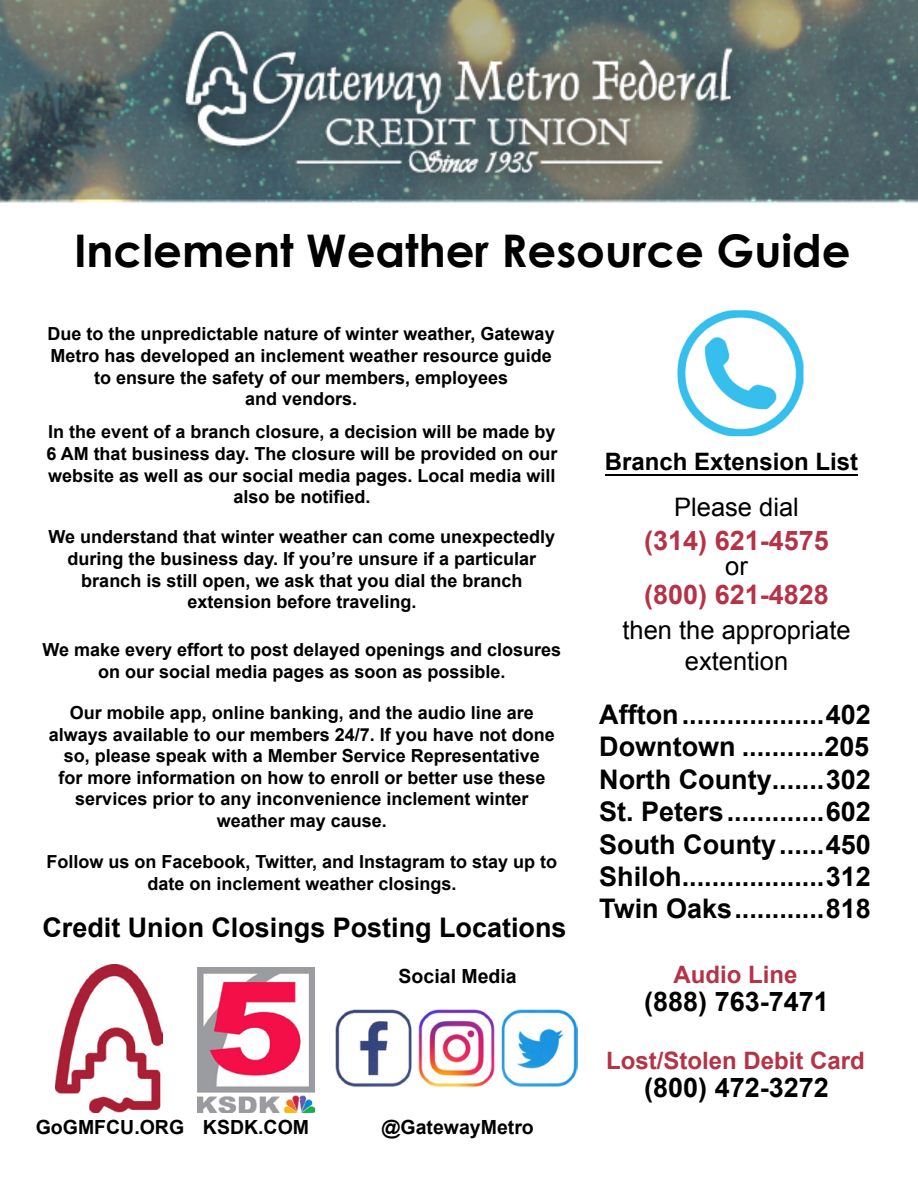
<style>
.page{position:relative;width:918px;height:1188px;background:#fff}
.page>*{position:absolute;margin:0;border:0;box-sizing:border-box;transform-origin:0 0}
.t1{font:700 45px "Century Gothic";color:#000}
.t2{font:700 27px/32.4px "Arial";color:#000;text-align:justify}
.t3{font:700 27px "Arial";color:#b53347}
.t4{font:25.5px/30.6px "Arial";color:#000;text-align:center}
.t5{font:700 24px "Arial";color:#b53347}
.t6{font:700 24px "Arial";color:#000}
.t7{font:700 19.5px "Arial";color:#000}
.t8{font:700 18px/21.6px "Arial";color:#000;text-align:center}
</style>
<div class="page">
<img style="left:0;top:0;width:918px;height:1113px">
<hr style="left:605px;top:474px;width:253px;height:1px;background:#000">
<img style="left:55px;top:965px;width:107px;height:147px">
<img style="left:197px;top:967px;width:118px;height:145px">
<img style="left:335px;top:1010px;width:243px;height:77px">
<img style="left:677px;top:310px;width:126px;height:126px">
<p class="t1" style="left:74px;top:217px;width:778px">Inclement Weather Resource Guide</p>
<p class="t8" style="left:48px;top:324px;width:509px">Due to the unpredictable nature of winter weather, Gateway Metro has developed an inclement weather resource guide to ensure the safety of our members, employees<br>and vendors.</p>
<p class="t8" style="left:48px;top:422px;width:509px">In the event of a branch closure, a decision will be made by</p>
<p class="t8" style="left:46px;top:443px;width:513px">6 AM that business day. The closure will be provided on our</p>
<p class="t8" style="left:48px;top:465px;width:509px">website as well as our social media pages. Local media will</p>
<p class="t8" style="left:233px;top:487px;width:139px">also be notified.</p>
<p class="t8" style="left:48px;top:527px;width:508px">We understand that winter weather can come unexpectedly during the business day. If you’re unsure if a particular branch is still open, we ask that you dial the branch extension before traveling.</p>
<p class="t8" style="left:42px;top:639px;width:520px">We make every effort to post delayed openings and closures on our social media pages as soon as possible.</p>
<p class="t8" style="left:49px;top:702px;width:508px">Our mobile app, online banking, and the audio line are always available to our members 24/7. If you have not done so, please speak with a Member Service Representative<br>for more information on how to enroll or better use these services prior to any inconvenience inclement winter weather may cause.</p>
<p class="t8" style="left:47px;top:852px;width:512px">Follow us on Facebook, Twitter, and Instagram to stay up to date on inclement weather closings.</p>
<p class="t2" style="left:42px;top:912px;width:526px">Credit Union Closings Posting Locations</p>
<p class="t7" style="left:399px;top:963px;width:120px">Social Media</p>
<p class="t7" style="left:36px;top:1114px;width:275px">GoGMFCU.ORG KSDK.COM</p>
<p class="t7" style="left:382px;top:1114px;width:154px">@GatewayMetro</p>
<p class="t6" style="left:605px;top:445px;width:255px">Branch Extension List</p>
<p class="t4" style="left:674px;top:492px;width:126px">Please dial</p>
<p class="t3" style="left:644px;top:522px;width:186px">(314) 621-4575</p>
<p class="t4" style="left:725px;top:551px;width:24px">or</p>
<p class="t3" style="left:644px;top:576px;width:186px">(800) 621-4828</p>
<p class="t4" style="left:622px;top:616px;width:230px">then the appropriate extention</p>
<p class="t2" style="left:599px;top:699px;width:273px">Affton ...................402<br>Downtown ...........205<br>North County.......302<br>St. Peters .............602<br>South County ......450<br>Shiloh ...................312<br>Twin Oaks ............818</p>
<p class="t5" style="left:673px;top:959px;width:126px">Audio Line</p>
<p class="t2" style="left:644px;top:986px;width:186px">(888) 763-7471</p>
<p class="t5" style="left:606px;top:1045px;width:260px">Lost/Stolen Debit Card</p>
<p class="t2" style="left:644px;top:1072px;width:186px">(800) 472-3272</p>
</div>
